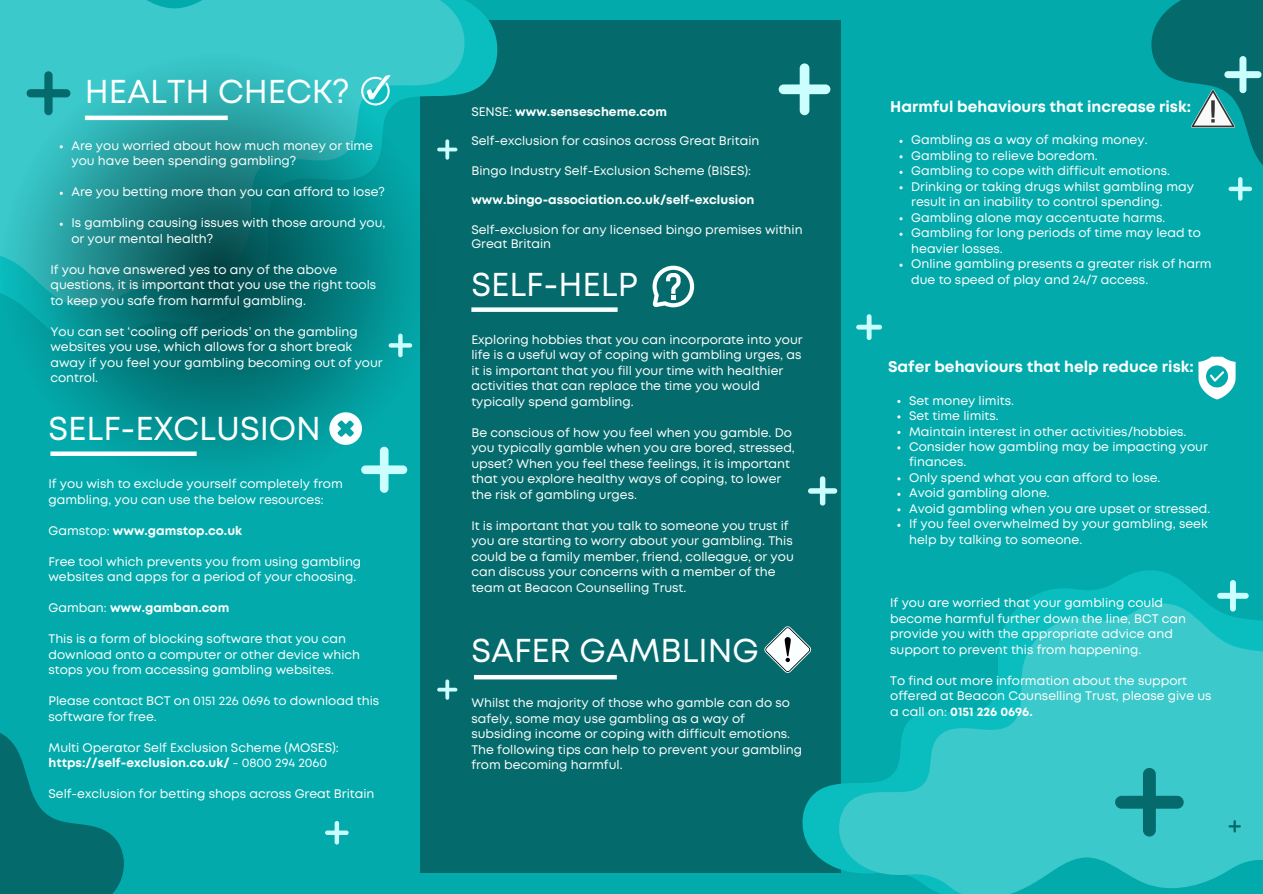
<style>
.page{position:relative;width:1263px;height:894px;background:#fff}
.page>*{position:absolute;margin:0;border:0;box-sizing:border-box;transform-origin:0 0}
.t1{font:33px "Mont";color:#fcffff}
.t2{font:700 15.45px "Mont";color:#fcffff}
.t3{font:12.45px/15.5px "Mont";color:#fcffff}
.t4{font:12.45px/15.5px "Mont";color:#fff}
.t5{font:700 12.45px "Mont";color:#fcffff}
.s1{font-weight:400}
.s2{font-weight:700}
</style>
<div class="page">
<div style="left:0;top:0;width:1263px;height:893px;background:#03aaac"></div>
<div style="left:420px;top:21px;width:421px;height:851px;background:#056a6b"></div>
<svg style="left:0;top:733px;width:124px;height:160px"></svg>
<svg style="left:0;top:0;width:500px;height:151px;background:#2ebbbd"></svg>
<svg style="left:0;top:53px;width:437px;height:418px"></svg>
<div style="left:50px;top:451px;width:147px;height:5px;background:#fcffff"></div>
<svg style="left:27px;top:71px;width:43px;height:44px;background:#29a9ab"></svg>
<svg style="left:389px;top:333px;width:23px;height:24px"></svg>
<svg style="left:325px;top:821px;width:24px;height:23px"></svg>
<svg style="left:809px;top:580px;width:454px;height:313px;fill:#3bc9cb"></svg>
<div style="left:85px;top:115px;width:143px;height:5px;background:#fcffff"></div>
<div style="left:474px;top:674px;width:143px;height:5px;background:#fcffff"></div>
<svg style="left:1115px;top:767px;width:69px;height:69px;background:#29aaac"></svg>
<svg style="left:1228px;top:819px;width:13px;height:13px"></svg>
<svg style="left:808px;top:476px;width:29px;height:29px"></svg>
<svg style="left:437px;top:679px;width:20px;height:20px"></svg>
<svg style="left:437px;top:139px;width:20px;height:21px"></svg>
<svg style="left:779px;top:63px;width:51px;height:52px"></svg>
<svg style="left:1217px;top:580px;width:32px;height:31px"></svg>
<svg style="left:856px;top:314px;width:26px;height:26px"></svg>
<div style="left:471px;top:307px;width:147px;height:5px;background:#fcffff"></div>
<svg style="left:361px;top:75px;width:29px;height:30px"></svg>
<svg style="left:329px;top:412px;width:78px;height:80px"></svg>
<svg style="left:652px;top:265px;width:42px;height:42px"></svg>
<svg style="left:1151px;top:0;width:112px;height:201px"></svg>
<svg style="left:1198px;top:356px;width:37px;height:43px"></svg>
<svg style="left:764px;top:625px;width:47px;height:48px"></svg>
<p class="t1" style="left:85px;top:79px;width:266px">HEALTH CHECK?</p>
<p class="t3" style="left:71px;top:139px;width:303px">Are you worried about how much money or time you have been spending gambling?</p>
<p class="t3" style="left:71px;top:185px;width:315px">Are you betting more than you can afford to lose?</p>
<p class="t3" style="left:71px;top:216px;width:316px">Is gambling causing issues with those around you, or your mental health?</p>
<p class="t3" style="left:50px;top:262px;width:327px">If you have answered yes to any of the above questions, it is important that you use the right tools to keep you safe from harmful gambling.</p>
<p class="t3" style="left:50px;top:324px;width:334px">You can set ‘cooling off periods’ on the gambling websites you use, which allows for a short break away if you feel your gambling becoming out of your control.</p>
<p class="t1" style="left:48px;top:416px;width:274px">SELF-EXCLUSION</p>
<p class="t3" style="left:48px;top:477px;width:296px">If you wish to exclude yourself completely from gambling, you can use the below resources:</p>
<p class="t5" style="left:48px;top:525px;width:195px"><span class="s1">Gamstop:</span> www.gamstop.co.uk</p>
<p class="t3" style="left:48px;top:554px;width:314px">Free tool which prevents you from using gambling websites and apps for a period of your choosing.</p>
<p class="t5" style="left:48px;top:603px;width:182px"><span class="s1">Gamban:</span> www.gamban.com</p>
<p class="t3" style="left:48px;top:631px;width:313px">This is a form of blocking software that you can download onto a computer or other device which stops you from accessing gambling websites.</p>
<p class="t3" style="left:48px;top:693px;width:332px">Please contact BCT on 0151 226 0696 to download this software for free.</p>
<p class="t3" style="left:48px;top:740px;width:292px">Multi Operator Self Exclusion Scheme (MOSES): <span class="s2">https://self-exclusion.co.uk/</span> - 0800 294 2060</p>
<p class="t3" style="left:48px;top:786px;width:328px">Self-exclusion for betting shops across Great Britain</p>
<p class="t5" style="left:471px;top:107px;width:197px"><span class="s1">SENSE:</span> www.sensescheme.com</p>
<p class="t3" style="left:471px;top:134px;width:290px">Self-exclusion for casinos across Great Britain</p>
<p class="t3" style="left:471px;top:163px;width:281px">Bingo Industry Self-Exclusion Scheme (BISES):</p>
<p class="t5" style="left:471px;top:195px;width:284px">www.bingo-association.co.uk/self-exclusion</p>
<p class="t3" style="left:471px;top:223px;width:333px;line-height:14.7px">Self-exclusion for any licensed bingo premises within<br>Great Britain</p>
<p class="t1" style="left:471px;top:272px;width:168px">SELF-HELP</p>
<p class="t3" style="left:471px;top:332px;width:333px">Exploring hobbies that you can incorporate into your life is a useful way of coping with gambling urges, as it is important that you fill your time with healthier activities that can replace the time you would typically spend gambling.</p>
<p class="t3" style="left:471px;top:425px;width:325px">Be conscious of how you feel when you gamble. Do you typically gamble when you are bored, stressed, upset? When you feel these feelings, it is important that you explore healthy ways of coping, to lower the risk of gambling urges.</p>
<p class="t3" style="left:471px;top:518px;width:324px">It is important that you talk to someone you trust if you are starting to worry about your gambling. This could be a family member, friend, colleague, or you can discuss your concerns with a member of the team at Beacon Counselling Trust.</p>
<p class="t1" style="left:471px;top:637px;width:289px">SAFER GAMBLING</p>
<p class="t3" style="left:471px;top:696px;width:332px">Whilst the majority of those who gamble can do so safely, some may use gambling as a way of subsiding income or coping with difficult emotions.<br>The following tips can help to prevent your gambling from becoming harmful.</p>
<p class="t2" style="left:890px;top:101px;width:302px">Harmful behaviours that increase risk:</p>
<p class="t3" style="left:911px;top:133px;width:238px">Gambling as a way of making money.</p>
<p class="t3" style="left:911px;top:149px;width:188px">Gambling to relieve boredom.</p>
<p class="t3" style="left:911px;top:164px;width:260px">Gambling to cope with difficult emotions.</p>
<p class="t3" style="left:911px;top:180px;width:284px">Drinking or taking drugs whilst gambling may result in an inability to control spending.</p>
<p class="t3" style="left:911px;top:211px;width:256px">Gambling alone may accentuate harms.</p>
<p class="t3" style="left:911px;top:226px;width:291px">Gambling for long periods of time may lead to heavier losses.</p>
<p class="t3" style="left:911px;top:257px;width:302px">Online gambling presents a greater risk of harm due to speed of play and 24/7 access.</p>
<p class="t2" style="left:888px;top:361px;width:307px">Safer behaviours that help reduce risk:</p>
<p class="t3" style="left:909px;top:393px;width:106px">Set money limits.</p>
<p class="t3" style="left:909px;top:409px;width:91px">Set time limits.</p>
<p class="t3" style="left:909px;top:424px;width:279px">Maintain interest in other activities/hobbies.</p>
<p class="t3" style="left:909px;top:439px;width:300px">Consider how gambling may be impacting your finances.</p>
<p class="t3" style="left:909px;top:470px;width:253px">Only spend what you can afford to lose.</p>
<p class="t3" style="left:909px;top:486px;width:142px">Avoid gambling alone.</p>
<p class="t3" style="left:909px;top:501px;width:303px">Avoid gambling when you are upset or stressed.</p>
<p class="t3" style="left:909px;top:517px;width:300px">If you feel overwhelmed by your gambling, seek help by talking to someone.</p>
<p class="t4" style="left:890px;top:596px;width:297px">If you are worried that your gambling could become harmful further down the line, BCT can provide you with the appropriate advice and support to prevent this from happening.</p>
<p class="t4" style="left:890px;top:673px;width:323px">To find out more information about the support offered at Beacon Counselling Trust, please give us a call on: <span class="s2">0151 226 0696.</span></p>
</div>
